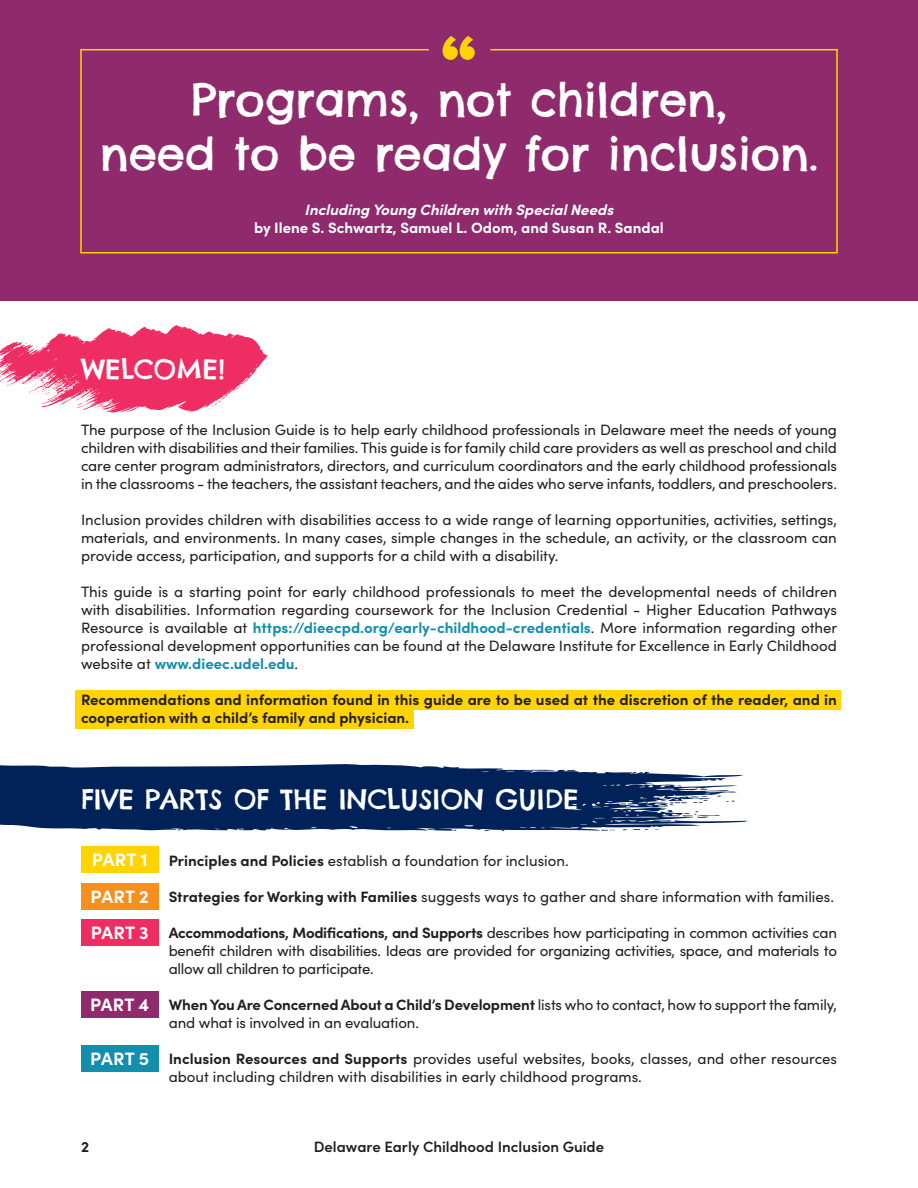
<style>
.page{position:relative;width:918px;height:1188px;background:#fff}
.page>*{position:absolute;margin:0;border:0;box-sizing:border-box;transform-origin:0 0}
.t1{font:900 69px "Proxima Nova";color:#ffd400}
.t2{font:45px/54px "Chelsea Market";color:#fff;text-align:center}
.t3{font:27px "Chelsea Market";color:#fff}
.t4{font:700 18px/36.3px "Sofia Pro";letter-spacing:.01em;color:#fff;text-align:justify}
.t5{font:15px/18px "Sofia Pro";color:#231f20;text-align:justify}
.t6{font:700 15px/18px "Sofia Pro";color:#231f20}
.t7{font:700 15px "Sofia Pro";color:#fff}
.t8{font:italic 700 15px "Sofia Pro";color:#fff}
.t9{font:600 15px "Sofia Pro";color:#231f20}
.s1{font-weight:700;color:#138ead}
.s2{font-weight:700}
</style>
<div class="page">
<div style="left:76px;top:710px;width:338px;height:19px;background:#ffd400"></div>
<div style="left:76px;top:690px;width:765px;height:20px;background:#ffd400"></div>
<svg style="left:0;top:325px;width:267px;height:88px"></svg>
<svg style="left:0;top:764px;width:747px;height:67px;background:#2a4774"></svg>
<div style="left:0;top:0;width:918px;height:300px;background:#8f2b6d"></div>
<svg style="left:80px;top:49px;width:758px;height:205px"></svg>
<div style="left:81px;top:846px;width:77px;height:27px;background:#ffd400"></div>
<div style="left:81px;top:883px;width:77px;height:27px;background:#f78f1e"></div>
<div style="left:81px;top:919px;width:77px;height:27px;background:#ee2e63"></div>
<div style="left:81px;top:992px;width:77px;height:26px;background:#8f2b6d"></div>
<div style="left:81px;top:1045px;width:77px;height:27px;background:#138ead"></div>
<h1 class="t1" style="left:441px;top:28px;width:38px">“</h1>
<h2 class="t2" style="left:100px;top:73px;width:720px">Programs, not children,<br>need to be ready for inclusion.</h2>
<p class="t8" style="left:305px;top:198px;width:310px">Including Young Children with Special Needs</p>
<p class="t7" style="left:254px;top:216px;width:411px">by Ilene S. Schwartz, Samuel L. Odom, and Susan R. Sandal</p>
<h3 class="t3" style="left:81px;top:352px;width:146px">WELCOME!</h3>
<p class="t5" style="left:81px;top:420px;width:758px">The purpose of the Inclusion Guide is to help early childhood professionals in Delaware meet the needs of young children with disabilities and their families. This guide is for family child care providers as well as preschool and child care center program administrators, directors, and curriculum coordinators and the early childhood professionals in the classrooms - the teachers, the assistant teachers, and the aides who serve infants, toddlers, and preschoolers.</p>
<p class="t5" style="left:81px;top:510px;width:758px">Inclusion provides children with disabilities access to a wide range of learning opportunities, activities, settings, materials, and environments. In many cases, simple changes in the schedule, an activity, or the classroom can provide access, participation, and supports for a child with a disability.</p>
<p class="t5" style="left:81px;top:582px;width:758px">This guide is a starting point for early childhood professionals to meet the developmental needs of children with disabilities. Information regarding coursework for the Inclusion Credential - Higher Education Pathways Resource is available at <span class="s1">https://dieecpd.org/early-childhood-credentials</span>. More information regarding other professional development opportunities can be found at the Delaware Institute for Excellence in Early Childhood website at <span class="s1">www.dieec.udel.edu</span>.</p>
<p class="t6" style="left:81px;top:690px;width:757px">Recommendations and information found in this guide are to be used at the discretion of the reader, and in cooperation with a child’s family and physician.</p>
<h3 class="t3" style="left:81px;top:782px;width:500px">FIVE PARTS OF THE INCLUSION GUIDE</h3>
<p class="t4" style="left:91px;top:840px;width:60px">PART 1<br>PART 2<br>PART 3</p>
<p class="t4" style="left:90px;top:986px;width:61px">PART 4</p>
<p class="t4" style="left:90px;top:1039px;width:60px">PART 5</p>
<p class="t5" style="left:169px;top:851px;width:401px"><span class="s2">Principles and Policies</span> establish a foundation for inclusion.</p>
<p class="t5" style="left:169px;top:887px;width:667px"><span class="s2">Strategies for Working with Families</span> suggests ways to gather and share information with families.</p>
<p class="t5" style="left:169px;top:923px;width:670px"><span class="s2">Accommodations, Modifications, and Supports</span> describes how participating in common activities can benefit children with disabilities. Ideas are provided for organizing activities, space, and materials to allow all children to participate.</p>
<p class="t5" style="left:169px;top:995px;width:670px"><span class="s2">When You Are Concerned About a Child’s Development</span> lists who to contact, how to support the family, and what is involved in an evaluation.</p>
<p class="t5" style="left:169px;top:1049px;width:670px"><span class="s2">Inclusion Resources and Supports</span> provides useful websites, books, classes, and other resources about including children with disabilities in early childhood programs.</p>
<p class="t6" style="left:81px;top:1137px;width:10px">2</p>
<p class="t9" style="left:314px;top:1135px;width:292px">Delaware Early Childhood Inclusion Guide</p>
</div>
